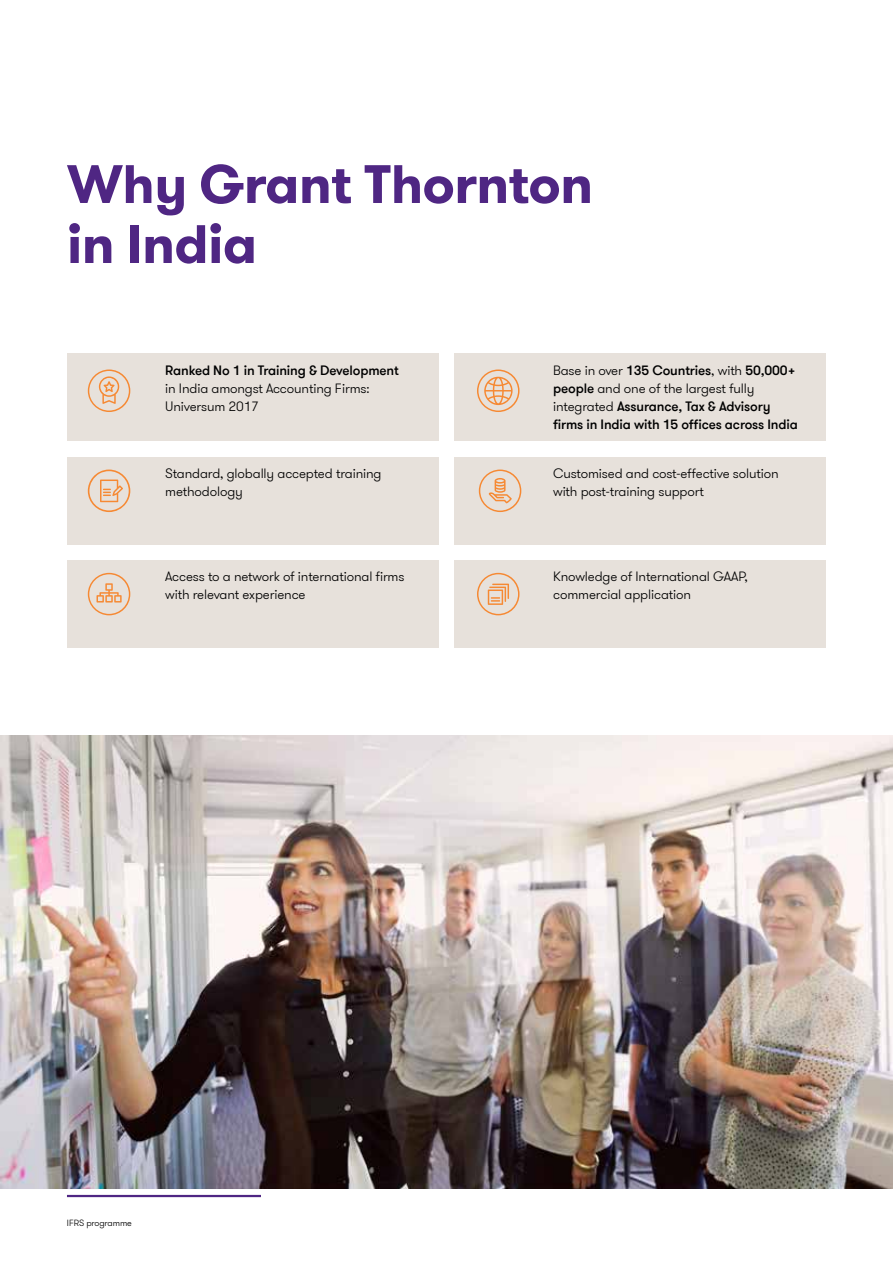
<style>
.page{position:relative;width:893px;height:1263px;background:#fff}
.page>*{position:absolute;margin:0;border:0;box-sizing:border-box;transform-origin:0 0}
.t1{font:700 54px/60px "GT Walsheim Pro";letter-spacing:-.01em;color:#4f2683}
.t2{font:300 13.5px/18px "GT Walsheim Pro";letter-spacing:-.01em;color:#000}
.t3{font:500 13.5px/18px "GT Walsheim Pro";letter-spacing:-.01em;color:#000}
.t4{font:300 9px "GT Walsheim Pro";letter-spacing:-.01em;color:#000}
.s1{font-weight:300}
</style>
<div class="page">
<div style="left:67px;top:353px;width:371px;height:88px;background:#e7e1db"></div>
<div style="left:67px;top:457px;width:371px;height:87px;background:#e7e1db"></div>
<div style="left:67px;top:560px;width:371px;height:88px;background:#e7e1db"></div>
<div style="left:455px;top:353px;width:371px;height:88px;background:#e7e1db"></div>
<div style="left:455px;top:457px;width:371px;height:87px;background:#e7e1db"></div>
<div style="left:455px;top:560px;width:371px;height:88px;background:#e7e1db"></div>
<svg style="left:88px;top:369px;width:42px;height:43px"></svg>
<svg style="left:477px;top:369px;width:42px;height:43px"></svg>
<svg style="left:477px;top:573px;width:42px;height:42px"></svg>
<svg style="left:479px;top:469px;width:42px;height:43px"></svg>
<svg style="left:88px;top:573px;width:42px;height:42px"></svg>
<svg style="left:88px;top:469px;width:42px;height:43px"></svg>
<img style="left:0;top:735px;width:893px;height:453px">
<hr style="left:67px;top:1195px;width:194px;height:2px;background:#4f2683">
<h1 class="t1" style="left:67px;top:155px;width:527px">Why Grant Thornton in India</h1>
<p class="t3" style="left:165px;top:361px;width:235px">Ranked No 1 in Training &amp; Development</p>
<p class="t2" style="left:165px;top:379px;width:206px">in India amongst Accounting Firms:<br>Universum 2017</p>
<p class="t2" style="left:165px;top:464px;width:218px">Standard, globally accepted training methodology</p>
<p class="t2" style="left:165px;top:568px;width:241px">Access to a network of international firms with relevant experience</p>
<p class="t3" style="left:553px;top:361px;width:246px"><span class="s1">Base in over</span> 135 Countries<span class="s1">, with</span> 50,000+ people <span class="s1">and one of the largest fully integrated</span> Assurance, Tax &amp; Advisory firms in India with 15 offices across India</p>
<p class="t2" style="left:553px;top:464px;width:227px">Customised and cost-effective solution with post-training support</p>
<p class="t2" style="left:553px;top:568px;width:196px">Knowledge of International GAAP, commercial application</p>
<p class="t4" style="left:67px;top:1217px;width:66px">IFRS programme</p>
</div>
